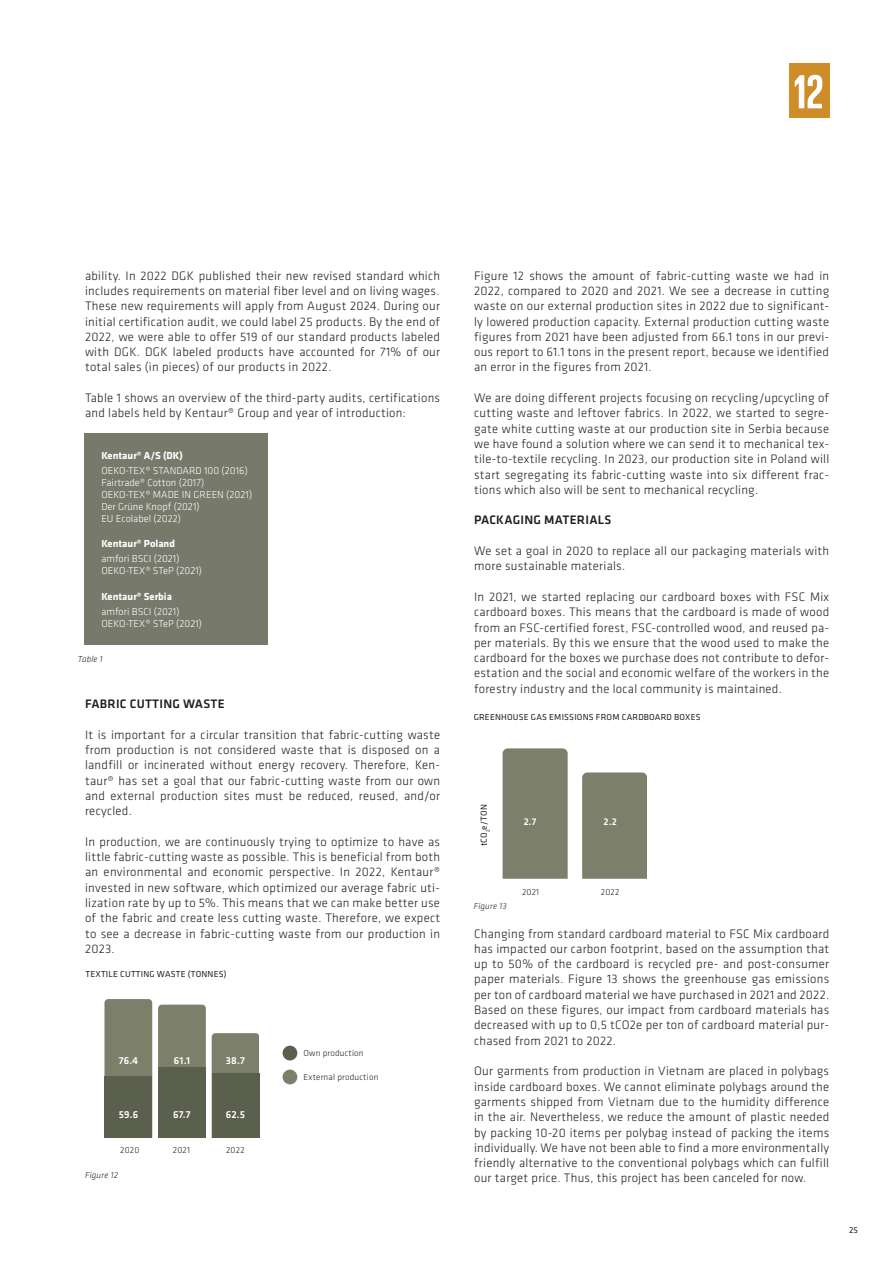
<style>
.page{position:relative;width:893px;height:1263px;background:#fff}
.page>*{position:absolute;margin:0;border:0;box-sizing:border-box;transform-origin:0 0}
.t1{font:300 12.75px/15.3px "Klavika Basic";letter-spacing:.02em;color:#231f20;text-align:justify}
.t2{font:500 12.75px "Klavika Basic";letter-spacing:.02em;color:#231f20}
.t3{font:300 10.5px/12.1px "Klavika";color:#fff}
.t4{font:700 10.5px "Klavika";color:#fff}
.t5{font:500 10.5px "Klavika Basic";letter-spacing:.02em;color:#fff}
.t6{font:500 10.05px "Klavika Basic";color:#fff}
.t7{font:9px "Klavika Basic";letter-spacing:.02em;color:#231f20}
.t8{font:300 9px "Klavika Basic";letter-spacing:.02em;color:#231f20}
.t9{font:italic 300 9px "Klavika Basic";letter-spacing:.02em;color:#231f20}
</style>
<div class="page">
<div style="left:789px;top:64px;width:40px;height:54px;background:#cf8d29"></div>
<svg style="left:795px;top:75px;width:27px;height:33px"></svg>
<div style="left:84px;top:434px;width:184px;height:211px;background:#77796b"></div>
<div style="left:503px;top:748px;width:65px;height:131px;background:#7c806a"></div>
<div style="left:582px;top:772px;width:65px;height:107px;background:#7c806a"></div>
<div style="left:283px;top:1046px;width:14px;height:14px;background:#5b5f4d;border-radius:50%"></div>
<div style="left:283px;top:1069px;width:14px;height:15px;background:#7c806a;border-radius:50%"></div>
<div style="left:104px;top:999px;width:48px;height:77px;background:#7c806a"></div>
<svg style="left:158px;top:1004px;width:48px;height:64px;background:#7d816b"></svg>
<div style="left:212px;top:1033px;width:47px;height:40px;background:#7c806a"></div>
<div style="left:104px;top:1076px;width:48px;height:62px;background:#5b5f4d"></div>
<div style="left:158px;top:1068px;width:48px;height:70px;background:#5b5f4d"></div>
<div style="left:212px;top:1073px;width:47px;height:65px;background:#5b5f4d"></div>
<p class="t1" style="left:85px;top:268px;width:357px">ability. In 2022 DGK published their new revised standard which includes requirements on material fiber level and on living wages.<br>These new requirements will apply from August 2024. During our initial certification audit, we could label 25 products. By the end of 2022, we were able to offer 519 of our standard products labeled with DGK. DGK labeled products have accounted for 71% of our total sales (in pieces) of our products in 2022.</p>
<p class="t1" style="left:85px;top:390px;width:357px">Table 1 shows an overview of the third-party audits, certifications and labels held by Kentaur® Group and year of introduction:</p>
<p class="t4" style="left:101px;top:449px;width:83px">Kentaur® A/S (DK)</p>
<p class="t3" style="left:101px;top:464px;width:152px">OEKO-TEX® STANDARD 100 (2016)<br>Fairtrade® Cotton (2017)<br>OEKO-TEX® MADE IN GREEN (2021)<br>Der Grüne Knopf (2021)<br>EU Ecolabel (2022)</p>
<p class="t4" style="left:101px;top:538px;width:75px">Kentaur® Poland</p>
<p class="t3" style="left:101px;top:553px;width:102px">amfori BSCI (2021)<br>OEKO-TEX® STeP (2021)</p>
<p class="t4" style="left:101px;top:590px;width:72px">Kentaur® Serbia</p>
<p class="t3" style="left:101px;top:605px;width:102px;line-height:12.6px">amfori BSCI (2021)<br>OEKO-TEX® STeP (2021)</p>
<p class="t9" style="left:78px;top:654px;width:26px">Table 1</p>
<p class="t2" style="left:85px;top:695px;width:141px">FABRIC CUTTING WASTE</p>
<p class="t1" style="left:85px;top:727px;width:357px">It is important for a circular transition that fabric-cutting waste from production is not considered waste that is disposed on a landfill or incinerated without energy recovery. Therefore, Ken&shy;taur® has set a goal that our fabric-cutting waste from our own and external production sites must be reduced, reused, and/or recycled.</p>
<p class="t1" style="left:85px;top:834px;width:357px">In production, we are continuously trying to optimize to have as little fabric-cutting waste as possible. This is beneficial from both an environmental and economic perspective. In 2022, Kentaur® invested in new software, which optimized our average fabric uti&shy;lization rate by up to 5%. This means that we can make better use of the fabric and create less cutting waste. Therefore, we expect to see a decrease in fabric-cutting waste from our production in 2023.</p>
<p class="t7" style="left:85px;top:968px;width:143px">TEXTILE CUTTING WASTE (TONNES)</p>
<p class="t5" style="left:119px;top:1053px;width:21px">76.4</p>
<p class="t5" style="left:174px;top:1053px;width:18px">61.1</p>
<p class="t5" style="left:226px;top:1053px;width:21px">38.7</p>
<p class="t5" style="left:119px;top:1108px;width:21px">59.6</p>
<p class="t5" style="left:173px;top:1108px;width:19px">67.7</p>
<p class="t5" style="left:226px;top:1108px;width:21px">62.5</p>
<p class="t8" style="left:120px;top:1145px;width:21px">2020</p>
<p class="t8" style="left:173px;top:1145px;width:19px">2021</p>
<p class="t8" style="left:226px;top:1145px;width:20px">2022</p>
<p class="t9" style="left:85px;top:1169px;width:35px">Figure 12</p>
<p class="t8" style="left:303px;top:1048px;width:62px">Own production</p>
<p class="t8" style="left:303px;top:1072px;width:76px">External production</p>
<p class="t1" style="left:474px;top:268px;width:357px">Figure 12 shows the amount of fabric-cutting waste we had in 2022, compared to 2020 and 2021. We see a decrease in cutting waste on our external production sites in 2022 due to significant&shy;ly lowered production capacity. External production cutting waste figures from 2021 have been adjusted from 66.1 tons in our previ&shy;ous report to 61.1 tons in the present report, because we identified an error in the figures from 2021.</p>
<p class="t1" style="left:474px;top:390px;width:357px">We are doing different projects focusing on recycling/upcycling of cutting waste and leftover fabrics. In 2022, we started to segre&shy;gate white cutting waste at our production site in Serbia because we have found a solution where we can send it to mechanical tex&shy;tile-to-textile recycling. In 2023, our production site in Poland will start segregating its fabric-cutting waste into six different frac&shy;tions which also will be sent to mechanical recycling.</p>
<p class="t2" style="left:474px;top:512px;width:139px">PACKAGING MATERIALS</p>
<p class="t1" style="left:474px;top:543px;width:357px">We set a goal in 2020 to replace all our packaging materials with more sustainable materials.</p>
<p class="t1" style="left:474px;top:589px;width:357px">In 2021, we started replacing our cardboard boxes with FSC Mix cardboard boxes. This means that the cardboard is made of wood from an FSC-certified forest, FSC-controlled wood, and reused pa&shy;per materials. By this we ensure that the wood used to make the cardboard for the boxes we purchase does not contribute to defor&shy;estation and the social and economic welfare of the workers in the forestry industry and the local community is maintained.</p>
<p class="t7" style="left:474px;top:711px;width:228px">GREENHOUSE GAS EMISSIONS FROM CARDBOARD BOXES</p>
<p class="t7" style="left:478px;top:846px;width:43px;rotate:-90deg">tCO<sub>2</sub>e/TON</p>
<p class="t6" style="left:524px;top:815px;width:14px">2.7</p>
<p class="t6" style="left:603px;top:815px;width:15px">2.2</p>
<p class="t9" style="left:474px;top:901px;width:35px">Figure 13</p>
<p class="t8" style="left:522px;top:887px;width:19px">2021</p>
<p class="t8" style="left:601px;top:887px;width:20px">2022</p>
<p class="t1" style="left:474px;top:925px;width:357px">Changing from standard cardboard material to FSC Mix cardboard has impacted our carbon footprint, based on the assumption that up to 50% of the cardboard is recycled pre- and post-consumer paper materials. Figure 13 shows the greenhouse gas emissions per ton of cardboard material we have purchased in 2021 and 2022.<br>Based on these figures, our impact from cardboard materials has decreased with up to 0,5 tCO2e per ton of cardboard material pur&shy;chased from 2021 to 2022.</p>
<p class="t1" style="left:474px;top:1063px;width:357px">Our garments from production in Vietnam are placed in polybags inside cardboard boxes. We cannot eliminate polybags around the garments shipped from Vietnam due to the humidity difference in the air. Nevertheless, we reduce the amount of plastic needed by packing 10-20 items per polybag instead of packing the items individually. We have not been able to find a more environmentally friendly alternative to the conventional polybags which can fulfill our target price. Thus, this project has been canceled for now.</p>
<p class="t7" style="left:849px;top:1224px;width:10px">25</p>
</div>
